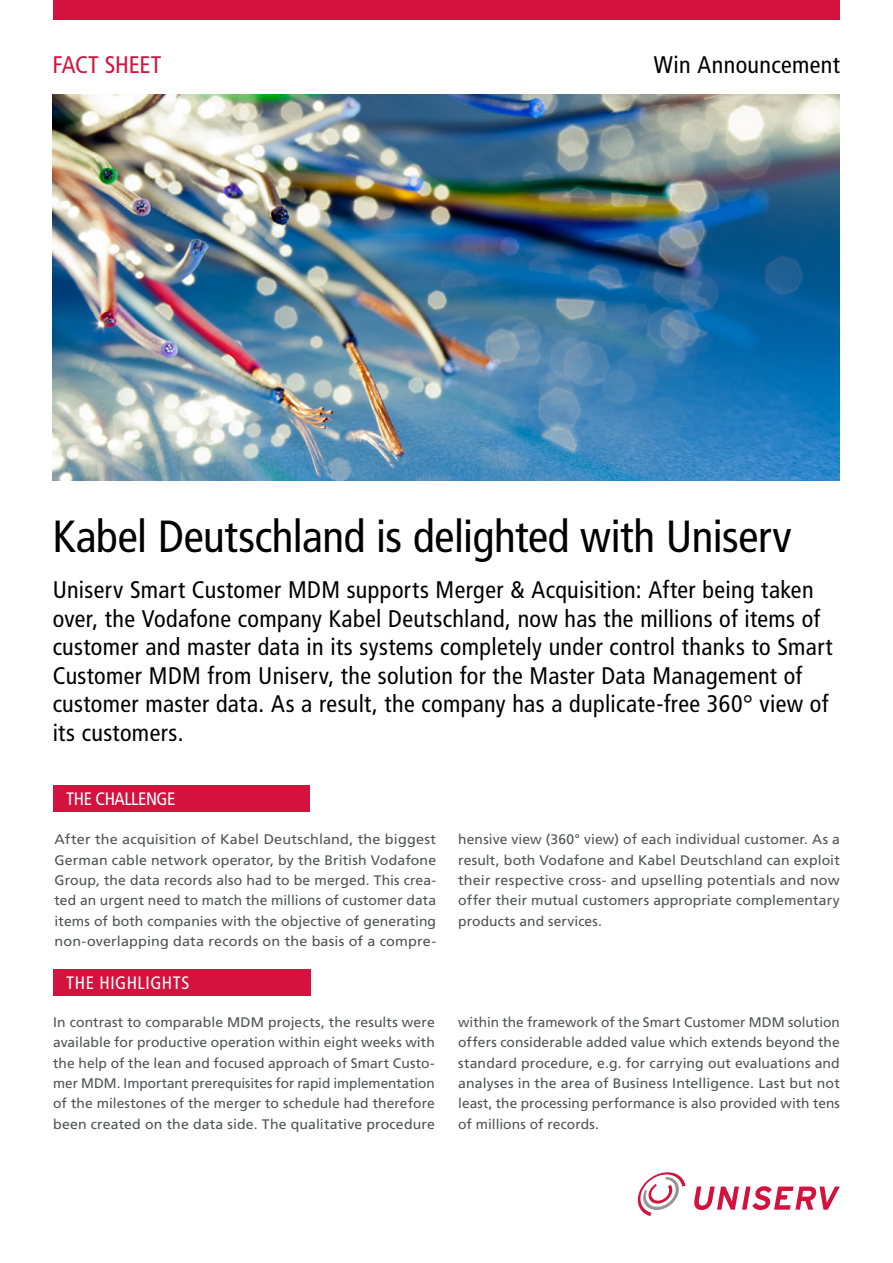
<style>
.page{position:relative;width:893px;height:1263px;background:#fff}
.page>*{position:absolute;margin:0;border:0;box-sizing:border-box;transform-origin:0 0}
.t1{font:condensed 45px "Frutiger LT Com";letter-spacing:-.01em;color:#000}
.t2{font:condensed 24px/28.5px "Frutiger LT Com";letter-spacing:.015em;color:#000}
.t3{font:condensed 24px "Frutiger LT Com";letter-spacing:-.01em;color:#d3133e}
.t4{font:condensed 18px "Frutiger LT Com";letter-spacing:.03em;color:#fff}
.t5{font:condensed 18px "Frutiger LT Com";letter-spacing:-.025em;color:#fff}
.t6{font:13.8px/20.2px "Frutiger LT Com";letter-spacing:.01em;color:#515254;text-align:justify}
.t7{font:13.8px/20.2px "Frutiger LT Com";letter-spacing:.01em;color:#515254;text-align:justify;scale:1.04 1}
</style>
<div class="page">
<div style="left:53px;top:0;width:787px;height:19px;background:#d3133e"></div>
<svg style="left:694px;top:1186px;width:146px;height:24px"></svg>
<svg style="left:638px;top:1172px;width:47px;height:44px"></svg>
<div style="left:53px;top:785px;width:257px;height:27px;background:#d3133e"></div>
<img style="left:52px;top:95px;width:788px;height:385px">
<div style="left:53px;top:969px;width:258px;height:26px;background:#d3133e"></div>
<h2 class="t3" style="left:52px;top:51px;width:111px">FACT SHEET</h2>
<h2 class="t2" style="left:654px;top:51px;width:187px">Win Announcement</h2>
<h1 class="t1" style="left:53px;top:510px;width:740px">Kabel Deutschland is delighted with Uniserv</h1>
<p class="t2" style="left:53px;top:576px;width:781px">Uniserv Smart Customer MDM supports Merger &amp; Acquisition: After being taken over, the Vodafone company Kabel Deutschland, now has the millions of items of customer and master data in its systems completely under control thanks to Smart Customer MDM from Uniserv, the solution for the Master Data Management of customer master data. As a result, the company has a duplicate-free 360° view of its customers.</p>
<h3 class="t5" style="left:66px;top:788px;width:111px">THE CHALLENGE</h3>
<p class="t7" style="left:55px;top:830px;width:368px">After the acquisition of Kabel Deutschland, the biggest German cable network operator, by the British Vodafone Group, the data records also had to be merged. This crea&shy;ted an urgent need to match the millions of customer data items of both companies with the objective of generating non-overlapping data records on the basis of a compre-</p>
<p class="t6" style="left:458px;top:830px;width:383px">hensive view (360° view) of each individual customer. As a result, both Vodafone and Kabel Deutschland can exploit their respective cross- and upselling potentials and now offer their mutual customers appropriate complementary products and services.</p>
<h3 class="t4" style="left:66px;top:972px;width:125px">THE HIGHLIGHTS</h3>
<p class="t6" style="left:53px;top:1012px;width:383px">In contrast to comparable MDM projects, the results were available for productive operation within eight weeks with the help of the lean and focused approach of Smart Custo&shy;mer MDM. Important prerequisites for rapid implementation of the milestones of the merger to schedule had therefore been created on the data side. The qualitative procedure</p>
<p class="t6" style="left:458px;top:1012px;width:383px">within the framework of the Smart Customer MDM solution offers considerable added value which extends beyond the standard procedure, e.g. for carrying out evaluations and analyses in the area of Business Intelligence. Last but not least, the processing performance is also provided with tens of millions of records.</p>
</div>
